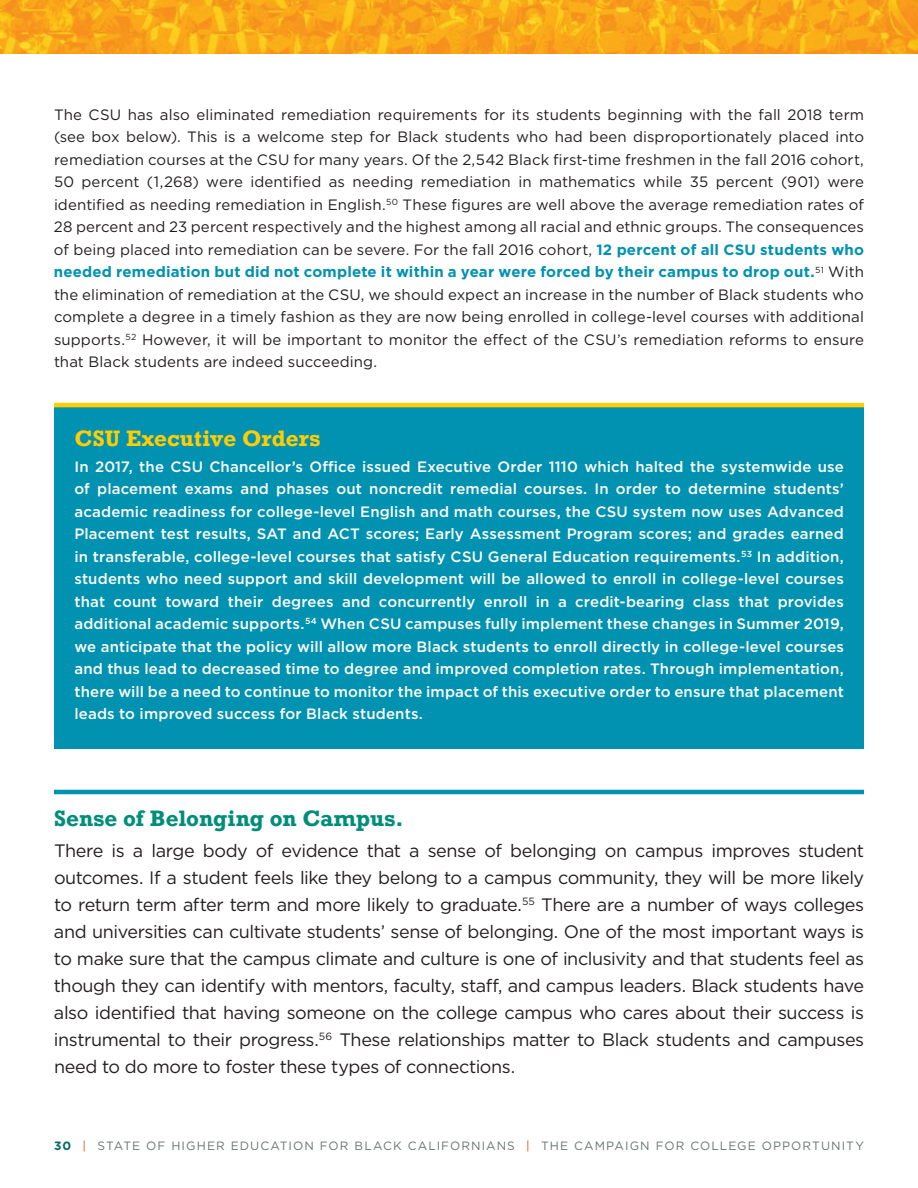
<style>
.page{position:relative;width:918px;height:1188px;background:#fff}
.page>*{position:absolute;margin:0;border:0;box-sizing:border-box;transform-origin:0 0}
.t1{font:700 21px "Rockwell";letter-spacing:.005em;color:#008e7b}
.t2{font:700 21px "Rockwell";letter-spacing:.005em;color:#ffcd03}
.t3{font:18px/27px "Gotham";letter-spacing:-.02em;color:#231f20;text-align:justify}
.t4{font:15px/22.5px "Gotham";letter-spacing:.005em;color:#231f20;text-align:justify}
.t5{font:500 15px/22.5px "Gotham";letter-spacing:.01em;color:#fff;text-align:justify}
.t6{font:12px "Gotham";letter-spacing:.09em;color:#6a7372}
.s1{font-weight:700;color:#0092b0}
.s2{font-weight:700;color:#006d60}
.s3{color:#d15420}
</style>
<div class="page">
<svg style="left:0;top:0;width:918px;height:54px;background:#f8a71a"></svg>
<div style="left:54px;top:403px;width:810px;height:345px;background:#0092b0"></div>
<hr style="left:54px;top:403px;width:810px;height:4px;background:#ffcd03">
<hr style="left:54px;top:790px;width:810px;height:4px;background:#0092b0">
<p class="t4" style="left:54px;top:103px;width:812px">The CSU has also eliminated remediation requirements for its students beginning with the fall 2018 term (see box below). This is a welcome step for Black students who had been disproportionately placed into remediation courses at the CSU for many years. Of the 2,542 Black first-time freshmen in the fall 2016 cohort, 50 percent (1,268) were identified as needing remediation in mathematics while 35 percent (901) were identified as needing remediation in English.<sup>50</sup> These figures are well above the average remediation rates of 28 percent and 23 percent respectively and the highest among all racial and ethnic groups. The consequences of being placed into remediation can be severe. For the fall 2016 cohort, <span class="s1">12 percent of all CSU students who needed remediation but did not complete it within a year were forced by their campus to drop out.</span><sup>51</sup> With the elimination of remediation at the CSU, we should expect an increase in the number of Black students who complete a degree in a timely fashion as they are now being enrolled in college-level courses with additional supports.<sup>52</sup> However, it will be important to monitor the effect of the CSU’s remediation reforms to ensure that Black students are indeed succeeding.</p>
<h1 class="t2" style="left:74px;top:424px;width:248px">CSU Executive Orders</h1>
<p class="t5" style="left:74px;top:455px;width:771px">In 2017, the CSU Chancellor’s Office issued Executive Order 1110 which halted the systemwide use of placement exams and phases out noncredit remedial courses. In order to determine students’ academic readiness for college-level English and math courses, the CSU system now uses Advanced Placement test results, SAT and ACT scores; Early Assessment Program scores; and grades earned in transferable, college-level courses that satisfy CSU General Education requirements.<sup>53</sup> In addition, students who need support and skill development will be allowed to enroll in college-level courses that count toward their degrees and concurrently enroll in a credit-bearing class that provides additional academic supports.<sup>54</sup> When CSU campuses fully implement these changes in Summer 2019, we anticipate that the policy will allow more Black students to enroll directly in college-level courses and thus lead to decreased time to degree and improved completion rates. Through implementation, there will be a need to continue to monitor the impact of this executive order to ensure that placement leads to improved success for Black students.</p>
<h1 class="t1" style="left:54px;top:805px;width:351px">Sense of Belonging on Campus.</h1>
<p class="t3" style="left:54px;top:836px;width:812px">There is a large body of evidence that a sense of belonging on campus improves student outcomes. If a student feels like they belong to a campus community, they will be more likely to return term after term and more likely to graduate.<sup>55</sup> There are a number of ways colleges and universities can cultivate students’ sense of belonging. One of the most important ways is to make sure that the campus climate and culture is one of inclusivity and that students feel as though they can identify with mentors, faculty, staff, and campus leaders. Black students have also identified that having someone on the college campus who cares about their success is instrumental to their progress.<sup>56</sup> These relationships matter to Black students and campuses need to do more to foster these types of connections.</p>
<p class="t6" style="left:54px;top:1138px;width:812px"><span class="s2">30</span> <span class="s3">|</span> STATE OF HIGHER EDUCATION FOR BLACK CALIFORNIANS <span class="s3">|</span> THE CAMPAIGN FOR COLLEGE OPPORTUNITY</p>
</div>
